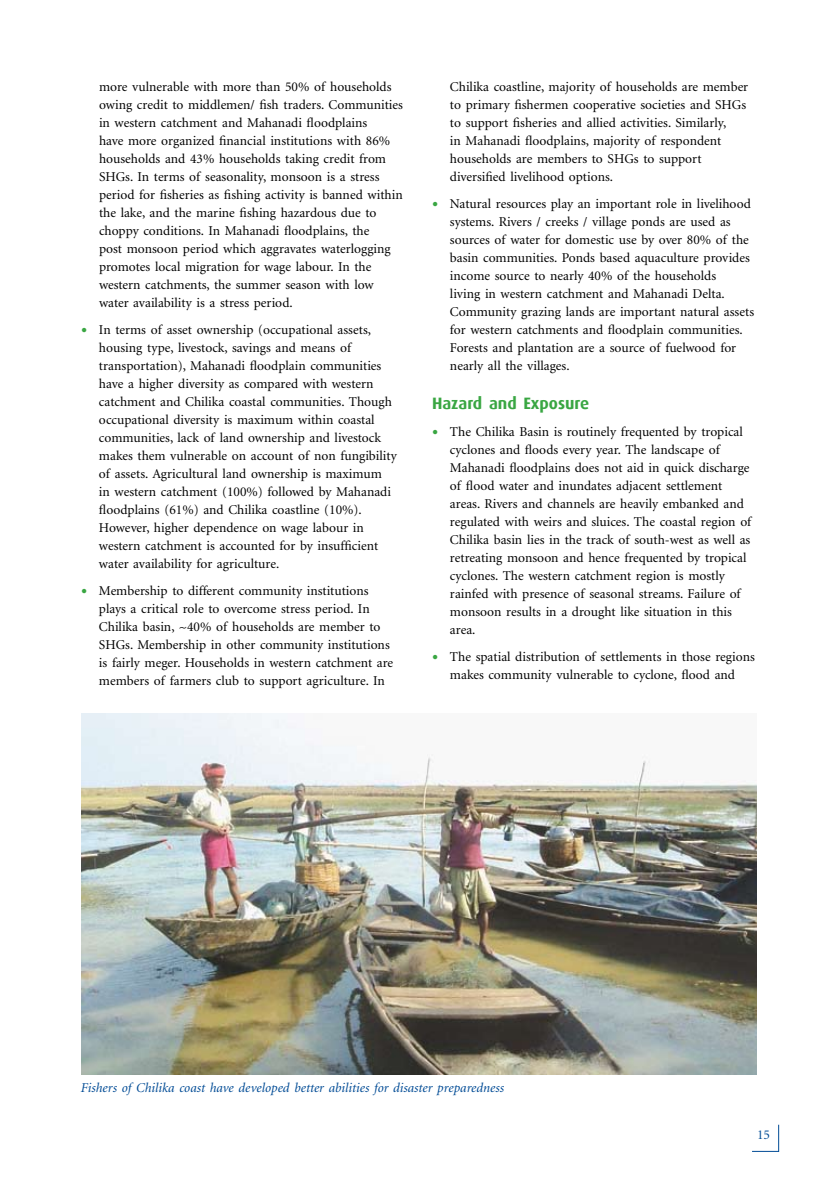
<style>
.page{position:relative;width:837px;height:1188px;background:#fff}
.page>*{position:absolute;margin:0;border:0;box-sizing:border-box;transform-origin:0 0}
.t1{font:700 16.5px "Dax";color:#39a642}
.t2{font:13.5px/18px "Minion";color:#000}
.t3{font:italic 13.5px "Minion";color:#004b95}
.t4{font:13.5px "Minion";color:#004b95}
.s1{font-size:21px;color:#39a642}
</style>
<div class="page">
<svg style="left:752px;top:1125px;width:27px;height:27px"></svg>
<img style="left:82px;top:713px;width:675px;height:361px">
<p class="t2" style="left:99px;top:78px;width:306px">more vulnerable with more than 50% of households owing credit to middlemen/ fish traders. Communities in western catchment and Mahanadi floodplains<br>have more organized financial institutions with 86% households and 43% households taking credit from SHGs. In terms of seasonality, monsoon is a stress period for fisheries as fishing activity is banned within the lake, and the marine fishing hazardous due to choppy conditions. In Mahanadi floodplains, the<br>post monsoon period which aggravates waterlogging promotes local migration for wage labour. In the western catchments, the summer season with low water availability is a stress period.</p>
<p class="t2" style="left:99px;top:321px;width:299px;text-indent:-18px"><span class="s1">•</span> In terms of asset ownership (occupational assets, housing type, livestock, savings and means of transportation), Mahanadi floodplain communities have a higher diversity as compared with western catchment and Chilika coastal communities. Though occupational diversity is maximum within coastal communities, lack of land ownership and livestock makes them vulnerable on account of non fungibility of assets. Agricultural land ownership is maximum<br>in western catchment (100%) followed by Mahanadi floodplains (61%) and Chilika coastline (10%).<br>However, higher dependence on wage labour in western catchment is accounted for by insufficient water availability for agriculture.</p>
<p class="t2" style="left:99px;top:582px;width:296px;text-indent:-18px"><span class="s1">•</span> Membership to different community institutions plays a critical role to overcome stress period. In Chilika basin, ~40% of households are member to SHGs. Membership in other community institutions is fairly meger. Households in western catchment are members of farmers club to support agriculture. In</p>
<p class="t2" style="left:450px;top:78px;width:300px">Chilika coastline, majority of households are member to primary fishermen cooperative societies and SHGs to support fisheries and allied activities. Similarly,<br>in Mahanadi floodplains, majority of respondent households are members to SHGs to support diversified livelihood options.</p>
<p class="t2" style="left:450px;top:195px;width:306px;text-indent:-18px"><span class="s1">•</span> Natural resources play an important role in livelihood systems. Rivers / creeks / village ponds are used as sources of water for domestic use by over 80% of the basin communities. Ponds based aquaculture provides income source to nearly 40% of the households<br>living in western catchment and Mahanadi Delta.<br>Community grazing lands are important natural assets for western catchments and floodplain communities.<br>Forests and plantation are a source of fuelwood for nearly all the villages.</p>
<p class="t1" style="left:432px;top:394px;width:159px">Hazard and Exposure</p>
<p class="t2" style="left:450px;top:423px;width:303px;text-indent:-18px"><span class="s1">•</span> The Chilika Basin is routinely frequented by tropical cyclones and floods every year. The landscape of Mahanadi floodplains does not aid in quick discharge of flood water and inundates adjacent settlement areas. Rivers and channels are heavily embanked and regulated with weirs and sluices. The coastal region of Chilika basin lies in the track of south-west as well as retreating monsoon and hence frequented by tropical cyclones. The western catchment region is mostly rainfed with presence of seasonal streams. Failure of monsoon results in a drought like situation in this area.</p>
<p class="t2" style="left:432px;top:648px;width:324px;text-align:center"><span class="s1">•</span> The spatial distribution of settlements in those regions makes community vulnerable to cyclone, flood and</p>
<p class="t3" style="left:81px;top:1081px;width:425px">Fishers of Chilika coast have developed better abilities for disaster preparedness</p>
<p class="t4" style="left:757px;top:1129px;width:14px">15</p>
</div>
